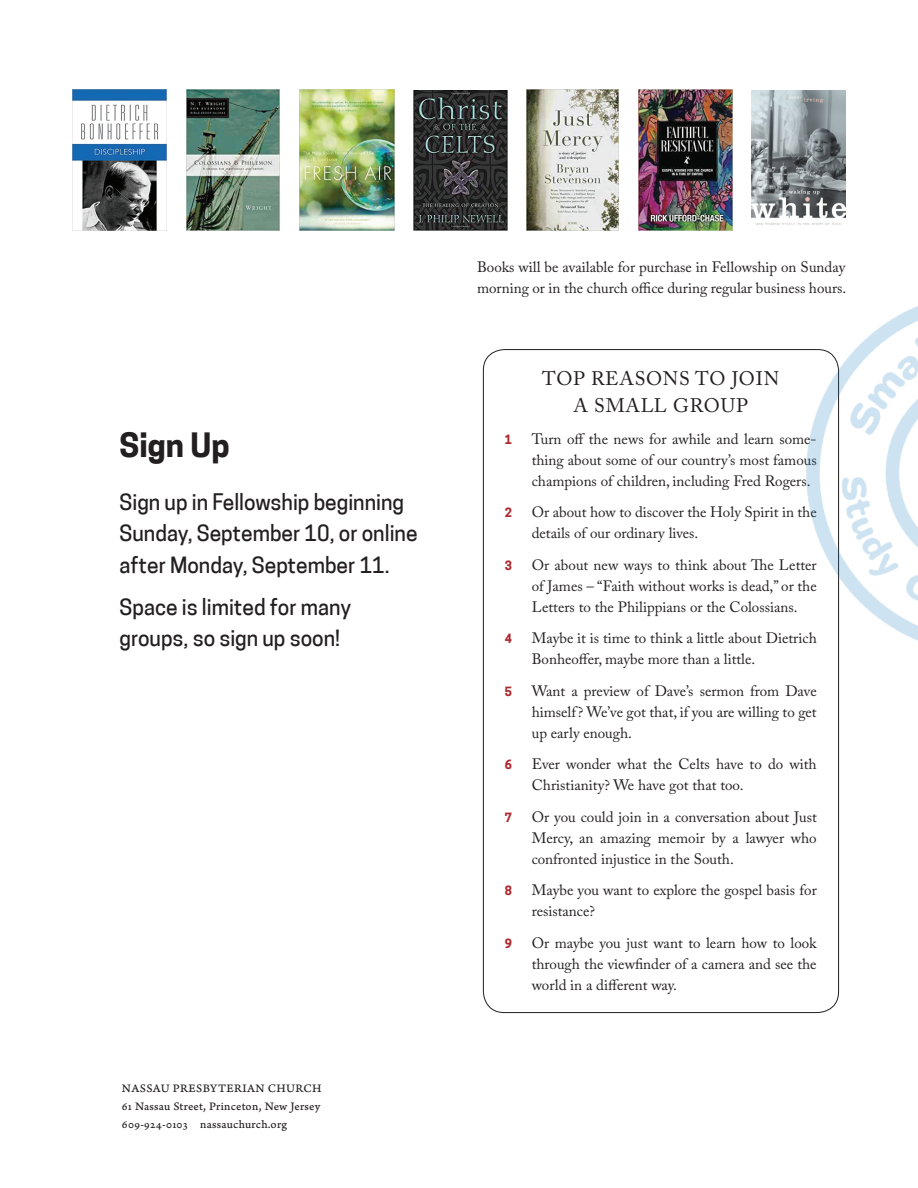
<style>
.page{position:relative;width:918px;height:1188px;background:#fff}
.page>*{position:absolute;margin:0;border:0;box-sizing:border-box;transform-origin:0 0}
.t1{font:700 31.5px "Coo Hew";color:#231f20}
.t2{font:21px/31.5px "Coo Hew";color:#231f20}
.t3{font:19.5px/27px "Adobe Caslon Pro";letter-spacing:.04em;color:#231f20;text-align:center}
.t4{font:15px/21px "Adobe Caslon Pro";color:#231f20;text-align:justify}
.t5{font:12px/18px "Arno Pro Caption";letter-spacing:.015em;color:#231f20;text-align:justify}
.t6{font:700 12px "Coo Hew";color:#ae2a30}
</style>
<div class="page">
<img style="left:414px;top:90px;width:93px;height:140px">
<img style="left:186px;top:90px;width:94px;height:140px">
<img style="left:73px;top:90px;width:94px;height:140px">
<img style="left:638px;top:90px;width:94px;height:140px">
<img style="left:299px;top:90px;width:95px;height:140px">
<img style="left:527px;top:90px;width:92px;height:140px">
<img style="left:752px;top:90px;width:93px;height:135px">
<img style="left:752px;top:306px;width:166px;height:403px">
<h1 class="t1" style="left:120px;top:427px;width:111px">Sign Up</h1>
<h2 class="t2" style="left:120px;top:486px;width:299px">Sign up in Fellowship beginning<br>Sunday, September 10, or online after Monday, September 11.</h2>
<h2 class="t2" style="left:120px;top:591px;width:233px">Space is limited for many groups, so sign up soon!</h2>
<p class="t5" style="left:122px;top:1080px;width:201px">NASSAU PRESBYTERIAN CHURCH 61 Nassau Street, Princeton, New Jersey 609-924-0103 nassauchurch.org</p>
<p class="t4" style="left:477px;top:256px;width:371px">Books will be available for purchase in Fellowship on Sunday morning or in the church office during regular business hours.</p>
<h3 class="t3" style="left:542px;top:365px;width:239px">TOP REASONS TO JOIN<br>A SMALL GROUP</h3>
<p class="t6" style="left:505px;top:432px;width:9px">1</p>
<p class="t4" style="left:532px;top:428px;width:286px">Turn off the news for awhile and learn some&shy;thing about some of our country’s most famous champions of children, including Fred Rogers.</p>
<p class="t6" style="left:505px;top:506px;width:9px">2</p>
<p class="t4" style="left:532px;top:502px;width:287px">Or about how to discover the Holy Spirit in the details of our ordinary lives.</p>
<p class="t6" style="left:505px;top:558px;width:9px">3</p>
<p class="t4" style="left:532px;top:554px;width:287px">Or about new ways to think about The Letter of James – “Faith without works is dead,” or the Letters to the Philippians or the Colossians.</p>
<p class="t6" style="left:505px;top:632px;width:9px">4</p>
<p class="t4" style="left:532px;top:628px;width:287px">Maybe it is time to think a little about Dietrich<br>Bonheoffer, maybe more than a little.</p>
<p class="t6" style="left:505px;top:684px;width:9px">5</p>
<p class="t4" style="left:532px;top:680px;width:286px">Want a preview of Dave’s sermon from Dave himself? We’ve got that, if you are willing to get up early enough.</p>
<p class="t6" style="left:505px;top:758px;width:9px">6</p>
<p class="t4" style="left:532px;top:754px;width:286px">Ever wonder what the Celts have to do with<br>Christianity? We have got that too.</p>
<p class="t6" style="left:505px;top:810px;width:9px">7</p>
<p class="t4" style="left:532px;top:806px;width:287px">Or you could join in a conversation about Just Mercy, an amazing memoir by a lawyer who confronted injustice in the South.</p>
<p class="t6" style="left:505px;top:884px;width:9px">8</p>
<p class="t4" style="left:532px;top:880px;width:287px">Maybe you want to explore the gospel basis for resistance?</p>
<p class="t6" style="left:505px;top:936px;width:9px">9</p>
<p class="t4" style="left:532px;top:932px;width:286px">Or maybe you just want to learn how to look through the viewfinder of a camera and see the world in a different way.</p>
</div>
